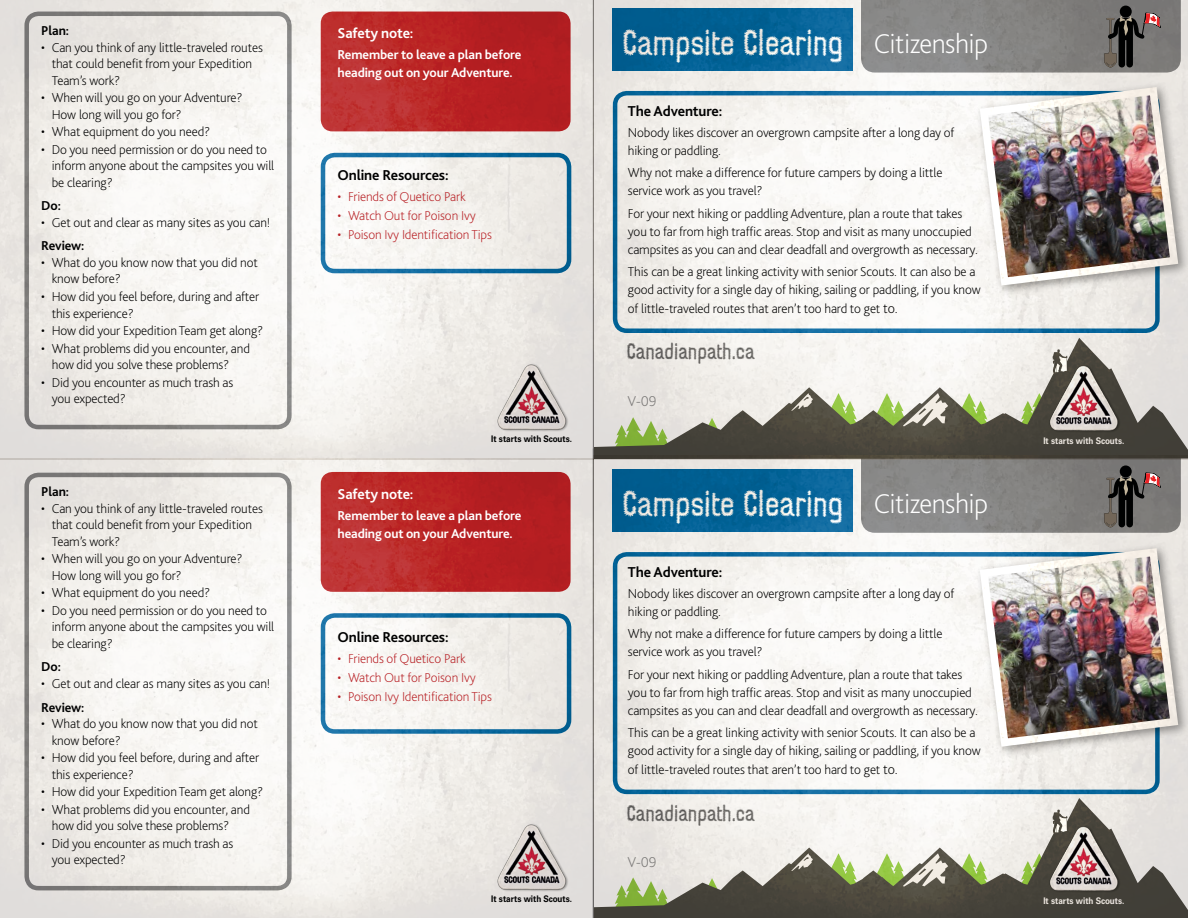
<style>
.page{position:relative;width:1188px;height:918px;background:#fff}
.page>*{position:absolute;margin:0;border:0;box-sizing:border-box;transform-origin:0 0}
.t1{font:36px "Conference Call BH Line Two";color:#fff}
.t2{font:200 28.5px "Bliss 2";letter-spacing:-.02em;color:#fff}
.t3{font:22.5px "Conference Call BH Line Two";color:#58595b}
.t4{font:700 15px "Bliss 2";letter-spacing:-.01em;color:#000}
.t5{font:700 15px "Bliss 2";letter-spacing:-.01em;color:#fff}
.t6{font:200 15px "Bliss 2";color:#808285}
.t7{font:200 13.5px/16.5px "Bliss 2";letter-spacing:-.01em;color:#000}
.t8{font:200 13.5px "Bliss 2";letter-spacing:-.01em;color:#b82025}
.t9{font:700 13.5px/18px "Bliss 2";letter-spacing:-.01em;color:#fff}
.t10{font:700 13.5px "Bliss 2";letter-spacing:-.01em;color:#000}
.t11{font:700 9.15px "Univers LT Std";color:#fff;scale:.9 1}
.t12{font:700 9px "Univers LT Std";color:#000;scale:.9 1}
.s1{font-size:14.25px}
</style>
<div class="page">
<img style="left:594px;top:460px;width:594px;height:458px">
<img style="left:0;top:460px;width:594px;height:458px">
<img style="left:0;top:0;width:1188px;height:460px">
<div style="left:1120px;top:465px;width:12px;height:12px;background:#000101;border-radius:50%"></div>
<svg style="left:1104px;top:472px;width:56px;height:55px;background:#5d5653"></svg>
<svg style="left:861px;top:0;width:320px;height:73px;background:#807e7d"></svg>
<p class="t10" style="left:41px;top:22px;width:29px">Plan:</p>
<p class="t7" style="left:52px;top:39px;width:213px;text-indent:-11px">• Can you think of any little-traveled routes that could benefit from your Expedition<br>Team’s work?</p>
<p class="t7" style="left:52px;top:89px;width:192px;text-indent:-11px">• When will you go on your Adventure?<br>How long will you go for?</p>
<p class="t7" style="left:41px;top:123px;width:170px">• What equipment do you need?</p>
<p class="t7" style="left:52px;top:141px;width:224px;text-indent:-11px">• Do you need permission or do you need to inform anyone about the campsites you will be clearing?</p>
<p class="t10" style="left:41px;top:198px;width:21px">Do:</p>
<p class="t7" style="left:41px;top:214px;width:231px">• Get out and clear as many sites as you can!</p>
<p class="t10" style="left:41px;top:238px;width:45px">Review:</p>
<p class="t7" style="left:52px;top:254px;width:208px;text-indent:-11px">• What do you know now that you did not know before?</p>
<p class="t7" style="left:52px;top:288px;width:209px;text-indent:-11px">• How did you feel before, during and after this experience?</p>
<p class="t7" style="left:41px;top:322px;width:223px">• How did your Expedition Team get along?</p>
<p class="t7" style="left:52px;top:340px;width:200px;text-indent:-11px">• What problems did you encounter, and how did you solve these problems?</p>
<p class="t7" style="left:52px;top:374px;width:183px;text-indent:-11px">• Did you encounter as much trash as you expected?</p>
<p class="t10" style="left:41px;top:483px;width:29px">Plan:</p>
<p class="t7" style="left:52px;top:500px;width:213px;text-indent:-11px">• Can you think of any little-traveled routes that could benefit from your Expedition<br>Team’s work?</p>
<p class="t7" style="left:52px;top:550px;width:192px;text-indent:-11px">• When will you go on your Adventure?<br>How long will you go for?</p>
<p class="t7" style="left:41px;top:584px;width:170px">• What equipment do you need?</p>
<p class="t7" style="left:52px;top:602px;width:224px;text-indent:-11px">• Do you need permission or do you need to inform anyone about the campsites you will be clearing?</p>
<p class="t10" style="left:41px;top:659px;width:21px">Do:</p>
<p class="t7" style="left:41px;top:675px;width:231px">• Get out and clear as many sites as you can!</p>
<p class="t10" style="left:41px;top:699px;width:45px">Review:</p>
<p class="t7" style="left:52px;top:715px;width:208px;text-indent:-11px">• What do you know now that you did not know before?</p>
<p class="t7" style="left:52px;top:749px;width:209px;text-indent:-11px">• How did you feel before, during and after this experience?</p>
<p class="t7" style="left:41px;top:783px;width:223px">• How did your Expedition Team get along?</p>
<p class="t7" style="left:52px;top:801px;width:200px;text-indent:-11px">• What problems did you encounter, and how did you solve these problems?</p>
<p class="t7" style="left:52px;top:835px;width:183px;text-indent:-11px">• Did you encounter as much trash as you expected?</p>
<p class="t5" style="left:338px;top:24px;width:78px">Safety note:</p>
<p class="t9" style="left:338px;top:45px;width:185px">Remember to leave a plan before heading out on your Adventure.</p>
<p class="t4" style="left:338px;top:165px;width:113px">Online Resources:</p>
<p class="t8" style="left:338px;top:188px;width:130px">• Friends of Quetico Park</p>
<p class="t8" style="left:338px;top:207px;width:140px">• Watch Out for Poison Ivy</p>
<p class="t8" style="left:338px;top:226px;width:156px">• Poison Ivy Identification Tips</p>
<p class="t12" style="left:491px;top:434px;width:91px">It starts with Scouts.</p>
<p class="t5" style="left:338px;top:485px;width:78px">Safety note:</p>
<p class="t9" style="left:338px;top:506px;width:185px">Remember to leave a plan before heading out on your Adventure.</p>
<p class="t4" style="left:338px;top:628px;width:113px">Online Resources:</p>
<p class="t8" style="left:338px;top:650px;width:130px">• Friends of Quetico Park</p>
<p class="t8" style="left:338px;top:670px;width:140px">• Watch Out for Poison Ivy</p>
<p class="t8" style="left:337px;top:689px;width:156px">• Poison Ivy Identification Tips</p>
<p class="t12" style="left:491px;top:894px;width:91px">It starts with Scouts.</p>
<h1 class="t1" style="left:622px;top:19px;width:223px">Campsite Clearing</h1>
<h2 class="t2" style="left:874px;top:26px;width:116px">Citizenship</h2>
<p class="t4" style="left:628px;top:102px;width:96px">The Adventure:</p>
<p class="t7" style="left:628px;top:123px;width:328px;line-height:18px">Nobody likes discover an overgrown campsite after a long day of hiking or paddling.</p>
<p class="t7" style="left:628px;top:163px;width:316px;line-height:18px">Why not make a difference for future campers by doing a little service work as you travel?</p>
<p class="t7" style="left:628px;top:204px;width:351px;line-height:18px">For your next hiking or paddling Adventure, plan a route that takes you to far from high traffic areas. Stop and visit as many unoccupied campsites as you can and clear deadfall and overgrowth as necessary.</p>
<p class="t7" style="left:628px;top:262px;width:354px;line-height:18.3px">This can be a great linking activity with senior Scouts. It can also be a good activity for a single day of hiking, sailing or paddling, if you know of little-traveled routes that aren’t too hard to get <span class="s1">to.</span></p>
<h3 class="t3" style="left:626px;top:337px;width:130px">Canadianpath.ca</h3>
<p class="t6" style="left:627px;top:392px;width:31px">V-09</p>
<h1 class="t1" style="left:622px;top:480px;width:223px">Campsite Clearing</h1>
<h2 class="t2" style="left:874px;top:486px;width:116px">Citizenship</h2>
<p class="t4" style="left:628px;top:563px;width:96px">The Adventure:</p>
<p class="t7" style="left:628px;top:584px;width:328px;line-height:18px">Nobody likes discover an overgrown campsite after a long day of hiking or paddling.</p>
<p class="t7" style="left:628px;top:625px;width:316px;line-height:18px">Why not make a difference for future campers by doing a little service work as you travel?</p>
<p class="t7" style="left:628px;top:665px;width:351px;line-height:18px">For your next hiking or paddling Adventure, plan a route that takes you to far from high traffic areas. Stop and visit as many unoccupied campsites as you can and clear deadfall and overgrowth as necessary.</p>
<p class="t7" style="left:628px;top:723px;width:354px;line-height:18.3px">This can be a great linking activity with senior Scouts. It can also be a good activity for a single day of hiking, sailing or paddling, if you know of little-traveled routes that aren’t too hard to get <span class="s1">to.</span></p>
<h3 class="t3" style="left:626px;top:798px;width:130px">Canadianpath.ca</h3>
<p class="t6" style="left:627px;top:853px;width:31px">V-09</p>
<p class="t11" style="left:1043px;top:435px;width:92px">It starts with Scouts.</p>
<p class="t11" style="left:1043px;top:895px;width:92px">It starts with Scouts.</p>
</div>
